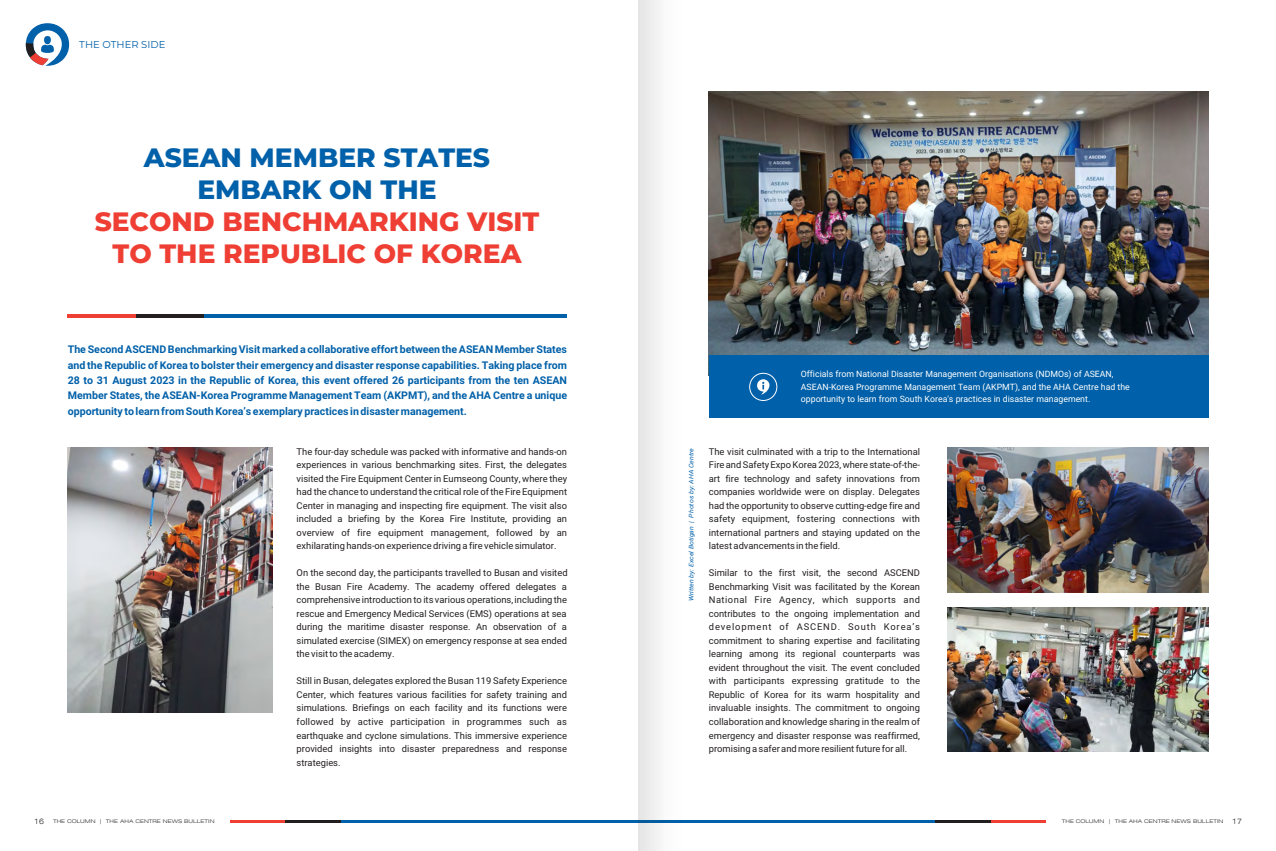
<style>
.page{position:relative;width:1276px;height:851px;background:#fff}
.page>*{position:absolute;margin:0;border:0;box-sizing:border-box;transform-origin:0 0}
.t1{font:800 26.5px/32.2px "Montserrat";color:#ef3e33;text-align:center}
.t2{font:800 26.5px/32.2px "Montserrat";color:#0060a9;text-align:center}
.t3{font:700 10.62px/15.2px "Roboto";color:#0060a9;text-align:justify}
.t4{font:10px "Montserrat";color:#0060a9}
.t5{font:9.38px/13.5px "Roboto";color:#231f20;text-align:justify}
.t6{font:8.75px/12.6px "Roboto";color:#fff}
.t7{font:italic 6.25px "Roboto";color:#0060a9;scale:1.12 1}
.t8{font:300 expanded 5px "Swiss 721 BT";color:#231f20;scale:1.16 1}
.s1{font-size:7.5px}
</style>
<div class="page">
<hr style="left:230px;top:820px;width:55px;height:2px;background:#ef3e33">
<hr style="left:285px;top:820px;width:56px;height:2px;background:#231f20">
<hr style="left:341px;top:820px;width:297px;height:2px;background:#0060a9">
<hr style="left:990px;top:820px;width:56px;height:2px;background:#ef3e33">
<hr style="left:934px;top:820px;width:56px;height:2px;background:#231f20">
<hr style="left:638px;top:820px;width:296px;height:2px;background:#0060a9">
<div style="left:638px;top:0;width:63px;height:850px;background:linear-gradient(to right,#e9e9e9,#fff)"></div>
<svg style="left:26px;top:23px;width:43px;height:43px"></svg>
<hr style="left:68px;top:314px;width:68px;height:4px;background:#ef3e33">
<hr style="left:136px;top:314px;width:68px;height:4px;background:#231f20">
<hr style="left:204px;top:314px;width:363px;height:4px;background:#0060a9">
<img style="left:709px;top:91px;width:499px;height:265px">
<img style="left:947px;top:447px;width:261px;height:145px">
<img style="left:947px;top:607px;width:261px;height:144px">
<img style="left:67px;top:448px;width:206px;height:264px">
<div style="left:709px;top:356px;width:499px;height:62px;background:#0060a9"></div>
<div style="left:749px;top:373px;width:28px;height:28px;border:1px solid #fff;border-radius:50%"></div>
<svg style="left:757px;top:379px;width:12px;height:15px"></svg>
<p class="t4" style="left:79px;top:38px;width:88px">THE OTHER SIDE</p>
<h1 class="t2" style="left:144px;top:141px;width:348px">ASEAN MEMBER STATES<br>EMBARK ON THE</h1>
<h1 class="t1" style="left:95px;top:205px;width:446px">SECOND BENCHMARKING VISIT<br>TO THE REPUBLIC OF KOREA</h1>
<p class="t3" style="left:68px;top:343px;width:501px">The Second ASCEND Benchmarking Visit marked a collaborative effort between the ASEAN Member States and the Republic of Korea to bolster their emergency and disaster response capabilities. Taking place from 28 to 31 August 2023 in the Republic of Korea, this event offered 26 participants from the ten ASEAN Member States, the ASEAN-Korea Programme Management Team (AKPMT), and the AHA Centre a unique opportunity to learn from South Korea’s exemplary practices in disaster management.</p>
<p class="t5" style="left:297px;top:445px;width:272px">The four-day schedule was packed with informative and hands-on experiences in various benchmarking sites. First, the delegates visited the Fire Equipment Center in Eumseong County, where they had the chance to understand the critical role of the Fire Equipment Center in managing and inspecting fire equipment. The visit also included a briefing by the Korea Fire Institute, providing an overview of fire equipment management, followed by an exhilarating hands-on experience driving a fire vehicle simulator.</p>
<p class="t5" style="left:296px;top:567px;width:272px">On the second day, the participants travelled to Busan and visited the Busan Fire Academy. The academy offered delegates a comprehensive introduction to its various operations, including the rescue and Emergency Medical Services (EMS) operations at sea during the maritime disaster response. An observation of a simulated exercise (SIMEX) on emergency response at sea ended the visit to the academy.</p>
<p class="t5" style="left:296px;top:675px;width:272px">Still in Busan, delegates explored the Busan 119 Safety Experience Center, which features various facilities for safety training and simulations. Briefings on each facility and its functions were followed by active participation in programmes such as earthquake and cyclone simulations. This immersive experience provided insights into disaster preparedness and response strategies.</p>
<p class="t6" style="left:801px;top:368px;width:330px">Officials from National Disaster Management Organisations (NDMOs) of ASEAN,<br>ASEAN-Korea Programme Management Team (AKPMT), and the AHA Centre had the opportunity to learn from South Korea's practices in disaster management.</p>
<p class="t7" style="left:689px;top:601px;width:138px;rotate:-90deg">Written by: Excel Botigan | Photos by: AHA Centre</p>
<p class="t5" style="left:709px;top:445px;width:213px">The visit culminated with a trip to the International Fire and Safety Expo Korea 2023, where state-of-the&shy;art fire technology and safety innovations from companies worldwide were on display. Delegates had the opportunity to observe cutting-edge fire and safety equipment, fostering connections with international partners and staying updated on the latest advancements in the field.</p>
<p class="t5" style="left:709px;top:567px;width:213px">Similar to the first visit, the second ASCEND Benchmarking Visit was facilitated by the Korean National Fire Agency, which supports and contributes to the ongoing implementation and development of ASCEND. South Korea’s commitment to sharing expertise and facilitating learning among its regional counterparts was evident throughout the visit. The event concluded with participants expressing gratitude to the Republic of Korea for its warm hospitality and invaluable insights. The commitment to ongoing collaboration and knowledge sharing in the realm of emergency and disaster response was reaffirmed, promising a safer and more resilient future for all.</p>
<p class="t8" style="left:34px;top:818px;width:157px"><span class="s1">16</span> THE COLUMN | THE AHA CENTRE NEWS BULLETIN</p>
<p class="t8" style="left:1061px;top:818px;width:157px">THE COLUMN | THE AHA CENTRE NEWS BULLETIN <span class="s1">17</span></p>
</div>
